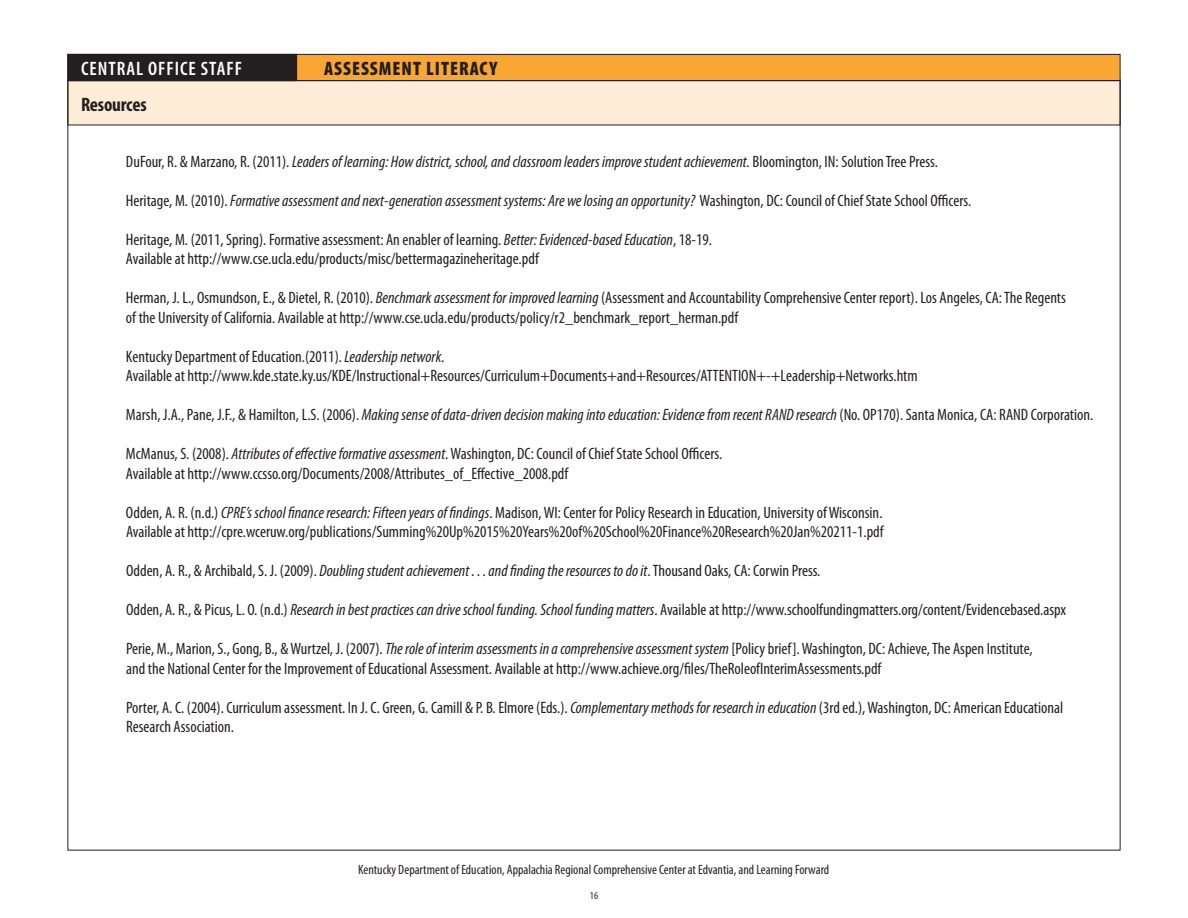
<style>
.page{position:relative;width:1188px;height:918px;background:#fff}
.page>*{position:absolute;margin:0;border:0;box-sizing:border-box;transform-origin:0 0}
.t1{font:600 condensed 19.5px "Myriad Pro";letter-spacing:.05em;color:#fff}
.t2{font:900 condensed 19.5px "Myriad Pro";letter-spacing:.05em;color:#231f20}
.t3{font:700 condensed 19.5px "Myriad Pro";letter-spacing:-.01em;color:#231f20}
.t4{font:condensed 16.5px/19.5px "Myriad Pro";color:#231f20}
.t5{font:italic condensed 16.5px "Myriad Pro";color:#231f20}
.t6{font:condensed 13.5px "Myriad Pro";color:#231f20}
.t7{font:condensed 10.5px "Myriad Pro";color:#231f20}
.s1{font-style:normal}
.s2{font-style:italic}
</style>
<div class="page">
<div style="left:68px;top:80px;width:1052px;height:45px;background:#feedd6"></div>
<div style="left:68px;top:54px;width:1052px;height:27px;background:#faa634"></div>
<div style="left:68px;top:54px;width:1052px;height:27px;border:1px solid #231f20"></div>
<div style="left:68px;top:54px;width:229px;height:27px;background:#231f20"></div>
<p class="t1" style="left:81px;top:57px;width:162px">CENTRAL OFFICE STAFF</p>
<p class="t2" style="left:324px;top:56px;width:67px">ASSESSMENT</p>
<p class="t2" style="left:426px;top:56px;width:18px">LITER</p>
<p class="t2" style="left:470px;top:56px;width:20px">ACY</p>
<p class="t3" style="left:81px;top:92px;width:67px">Resources</p>
<p class="t5" style="left:126px;top:151px;width:813px"><span class="s1">DuFour, R. &amp; Marzano, R. (2011).</span> Leaders of learning: How district, school, and classroom leaders improve student achievement. <span class="s1">Bloomington, IN: Solution Tree Press.</span></p>
<p class="t5" style="left:126px;top:190px;width:847px"><span class="s1">Heritage, M. (2010).</span> Formative assessment and next-generation assessment systems: Are we losing an opportunity? <span class="s1">Washington, DC: Council of Chief State School Officers.</span></p>
<p class="t4" style="left:126px;top:229px;width:588px">Heritage, M. (2011, Spring). Formative assessment: An enabler of learning. <span class="s2">Better: Evidenced-based Education</span>, 18-19.<br>Available at http://www.cse.ucla.edu/products/misc/bettermagazineheritage.pdf</p>
<p class="t4" style="left:126px;top:288px;width:941px">Herman, J. L., Osmundson, E., &amp; Dietel, R. (2010). <span class="s2">Benchmark assessment for improved learning</span> (Assessment and Accountability Comprehensive Center report). Los Angeles, CA: The Regents of the University of California. Available at http://www.cse.ucla.edu/products/policy/r2_benchmark_report_herman.pdf</p>
<p class="t4" style="left:126px;top:346px;width:793px">Kentucky Department of Education.(2011). <span class="s2">Leadership network</span>.<br>Available at http://www.kde.state.ky.us/KDE/Instructional+Resources/Curriculum+Documents+and+Resources/ATTENTION+-+Leadership+Networks.htm</p>
<p class="t4" style="left:126px;top:405px;width:969px">Marsh, J.A., Pane, J.F., &amp; Hamilton, L.S. (2006). <span class="s2">Making sense of data-driven decision making into education: Evidence from recent RAND research</span> (No. OP170). Santa Monica, CA: RAND Corporation.</p>
<p class="t4" style="left:126px;top:444px;width:598px">McManus, S. (2008). <span class="s2">Attributes of effective formative assessment</span>.Washington, DC: Council of Chief State School Officers.<br>Available at http://www.ccsso.org/Documents/2008/Attributes_of_Effective_2008.pdf</p>
<p class="t4" style="left:126px;top:502px;width:759px">Odden, A. R. (n.d.) <span class="s2">CPRE’s school finance research: Fifteen years of findings</span>. Madison,WI: Center for Policy Research in Education, University ofWisconsin.<br>Available at http://cpre.wceruw.org/publications/Summing%20Up%2015%20Years%20of%20School%20Finance%20Research%20Jan%20211-1.pdf</p>
<p class="t4" style="left:126px;top:561px;width:696px">Odden, A. R., &amp; Archibald, S. J. (2009). <span class="s2">Doubling student achievement . . . and finding the resources to do it</span>.Thousand Oaks, CA: Corwin Press.</p>
<p class="t4" style="left:126px;top:600px;width:942px">Odden, A. R., &amp; Picus, L. O. (n.d.) <span class="s2">Research in best practices can drive school funding. School funding matters</span>. Available at http://www.schoolfundingmatters.org/content/Evidencebased.aspx</p>
<p class="t4" style="left:126px;top:639px;width:908px">Perie, M., Marion, S., Gong, B., &amp;Wurtzel, J. (2007). <span class="s2">The role of interim assessments in a comprehensive assessment system</span> [Policy brief].Washington, DC: Achieve,The Aspen Institute, and the National Center for the Improvement of Educational Assessment. Available at http://www.achieve.org/files/TheRoleofInterimAssessments.pdf</p>
<p class="t4" style="left:126px;top:697px;width:939px">Porter, A. C. (2004). Curriculum assessment. In J. C. Green, G. Camill &amp; P. B. Elmore (Eds.). <span class="s2">Complementary methods for research in education</span> (3rd ed.), Washington, DC: American Educational<br>Research Association.</p>
<p class="t6" style="left:358px;top:862px;width:472px">Kentucky Department of Education, Appalachia Regional Comprehensive Center at Edvantia, and Learning Forward</p>
<p class="t7" style="left:590px;top:889px;width:10px">16</p>
</div>
